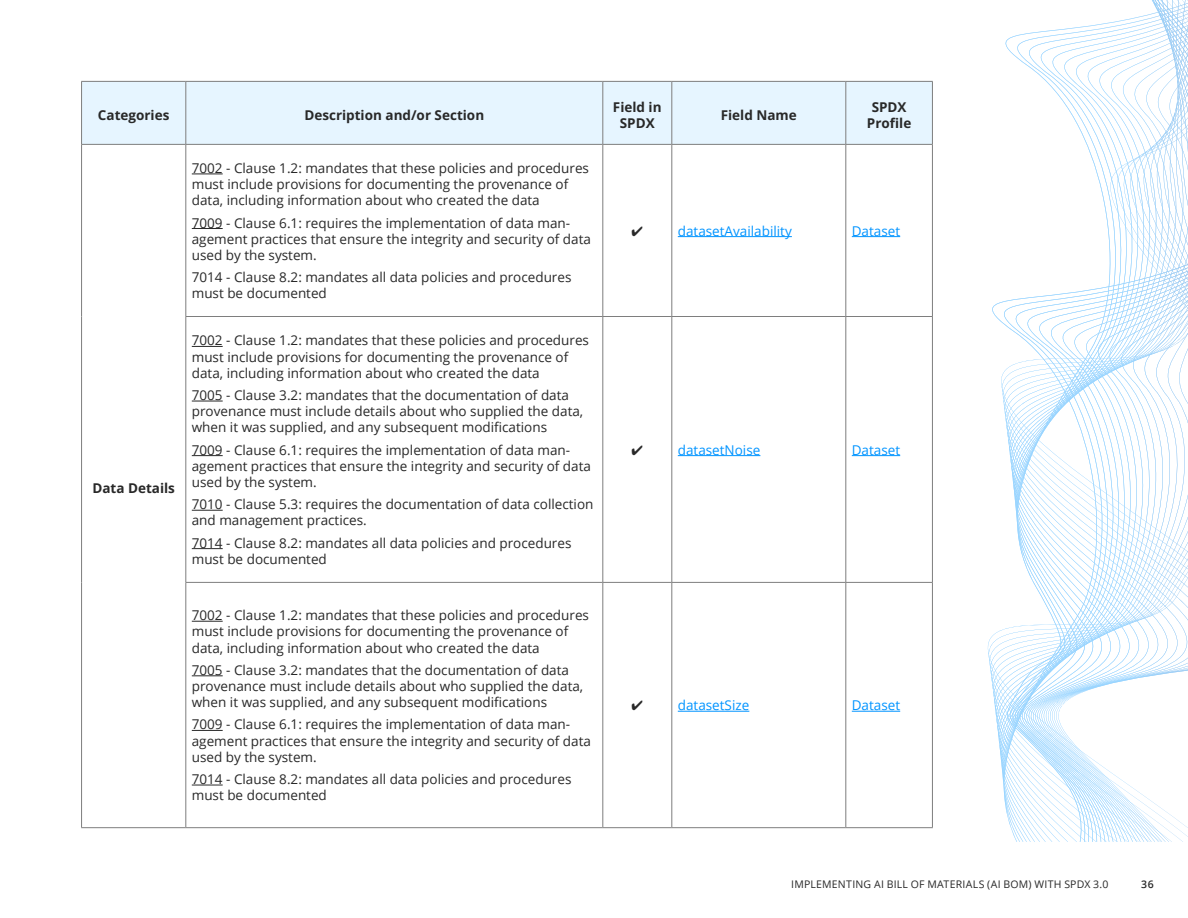
<style>
.page{position:relative;width:1188px;height:918px;background:#fff}
.page>*{position:absolute;margin:0;border:0;box-sizing:border-box;transform-origin:0 0}
.t1{font:13.5px/16.2px "Open Sans";color:#282828}
.t2{font:700 13.5px/16.2px "Open Sans";color:#282828;text-align:center}
.t3{font:13.5px "Open Sans";color:#0094ff}
.t4{font:10.5px "Open Sans";letter-spacing:.025em;color:#282828}
.t5{font:600 10.5px "Open Sans";color:#282828}
</style>
<div class="page">
<div style="left:82px;top:82px;width:850px;height:62px;background:#e6f5ff"></div>
<hr style="left:81px;top:81px;width:105px;height:1px;background:#7e7e7e">
<hr style="left:81px;top:82px;width:1px;height:62px;background:#7e7e7e">
<hr style="left:81px;top:144px;width:105px;height:1px;background:#7e7e7e">
<hr style="left:81px;top:145px;width:1px;height:171px;background:#7e7e7e">
<hr style="left:185px;top:145px;width:1px;height:171px;background:#7e7e7e">
<hr style="left:81px;top:316px;width:1px;height:266px;background:#7e7e7e">
<hr style="left:185px;top:317px;width:1px;height:265px;background:#7e7e7e">
<hr style="left:81px;top:582px;width:1px;height:245px;background:#7e7e7e">
<hr style="left:185px;top:583px;width:1px;height:244px;background:#7e7e7e">
<hr style="left:81px;top:827px;width:105px;height:1px;background:#7e7e7e">
<hr style="left:186px;top:144px;width:417px;height:1px;background:#7e7e7e">
<hr style="left:185px;top:316px;width:418px;height:1px;background:#7e7e7e">
<hr style="left:185px;top:582px;width:418px;height:1px;background:#7e7e7e">
<hr style="left:186px;top:827px;width:417px;height:1px;background:#7e7e7e">
<hr style="left:603px;top:144px;width:69px;height:1px;background:#7e7e7e">
<hr style="left:672px;top:144px;width:174px;height:1px;background:#7e7e7e">
<hr style="left:846px;top:144px;width:87px;height:1px;background:#7e7e7e">
<hr style="left:603px;top:316px;width:69px;height:1px;background:#7e7e7e">
<hr style="left:672px;top:316px;width:174px;height:1px;background:#7e7e7e">
<hr style="left:846px;top:316px;width:87px;height:1px;background:#7e7e7e">
<hr style="left:603px;top:582px;width:69px;height:1px;background:#7e7e7e">
<hr style="left:672px;top:582px;width:174px;height:1px;background:#7e7e7e">
<hr style="left:846px;top:582px;width:87px;height:1px;background:#7e7e7e">
<hr style="left:603px;top:827px;width:69px;height:1px;background:#7e7e7e">
<hr style="left:672px;top:827px;width:174px;height:1px;background:#7e7e7e">
<hr style="left:846px;top:827px;width:87px;height:1px;background:#7e7e7e">
<hr style="left:186px;top:81px;width:417px;height:1px;background:#7e7e7e">
<hr style="left:185px;top:82px;width:1px;height:62px;background:#7e7e7e">
<hr style="left:603px;top:81px;width:69px;height:1px;background:#7e7e7e">
<hr style="left:602px;top:82px;width:1px;height:62px;background:#7e7e7e">
<hr style="left:672px;top:81px;width:174px;height:1px;background:#7e7e7e">
<hr style="left:671px;top:82px;width:1px;height:62px;background:#7e7e7e">
<hr style="left:846px;top:81px;width:87px;height:1px;background:#7e7e7e">
<hr style="left:845px;top:82px;width:1px;height:62px;background:#7e7e7e">
<hr style="left:932px;top:82px;width:1px;height:62px;background:#7e7e7e">
<hr style="left:602px;top:145px;width:1px;height:171px;background:#7e7e7e">
<hr style="left:671px;top:145px;width:1px;height:171px;background:#7e7e7e">
<hr style="left:845px;top:145px;width:1px;height:171px;background:#7e7e7e">
<hr style="left:932px;top:145px;width:1px;height:171px;background:#7e7e7e">
<hr style="left:602px;top:317px;width:1px;height:265px;background:#7e7e7e">
<hr style="left:671px;top:317px;width:1px;height:265px;background:#7e7e7e">
<hr style="left:845px;top:317px;width:1px;height:265px;background:#7e7e7e">
<hr style="left:932px;top:317px;width:1px;height:265px;background:#7e7e7e">
<hr style="left:602px;top:583px;width:1px;height:244px;background:#7e7e7e">
<hr style="left:671px;top:583px;width:1px;height:244px;background:#7e7e7e">
<hr style="left:845px;top:583px;width:1px;height:244px;background:#7e7e7e">
<hr style="left:932px;top:583px;width:1px;height:244px;background:#7e7e7e">
<hr style="left:192px;top:174px;width:31px;height:1px;background:#282828">
<hr style="left:192px;top:228px;width:31px;height:1px;background:#282828">
<hr style="left:678px;top:236px;width:114px;height:1px;background:#0094ff">
<hr style="left:852px;top:236px;width:48px;height:1px;background:#0094ff">
<hr style="left:192px;top:346px;width:31px;height:1px;background:#282828">
<hr style="left:192px;top:401px;width:31px;height:1px;background:#282828">
<hr style="left:192px;top:455px;width:31px;height:1px;background:#282828">
<hr style="left:192px;top:510px;width:31px;height:1px;background:#282828">
<hr style="left:192px;top:548px;width:31px;height:1px;background:#282828">
<hr style="left:678px;top:455px;width:82px;height:1px;background:#0094ff">
<hr style="left:852px;top:455px;width:48px;height:1px;background:#0094ff">
<hr style="left:192px;top:621px;width:31px;height:1px;background:#282828">
<hr style="left:192px;top:675px;width:31px;height:1px;background:#282828">
<hr style="left:192px;top:730px;width:31px;height:1px;background:#282828">
<hr style="left:192px;top:785px;width:31px;height:1px;background:#282828">
<hr style="left:678px;top:711px;width:71px;height:1px;background:#0094ff">
<hr style="left:852px;top:711px;width:48px;height:1px;background:#0094ff">
<svg style="left:987px;top:0;width:198px;height:842px"></svg>
<p class="t2" style="left:98px;top:107px;width:73px">Categories</p>
<p class="t2" style="left:304px;top:107px;width:181px">Description and/or Section</p>
<p class="t2" style="left:613px;top:99px;width:50px">Field in<br>SPDX</p>
<p class="t2" style="left:721px;top:107px;width:78px">Field Name</p>
<p class="t2" style="left:867px;top:99px;width:46px">SPDX<br>Profile</p>
<p class="t2" style="left:92px;top:480px;width:84px">Data Details</p>
<p class="t1" style="left:192px;top:160px;width:399px">7002 - Clause 1.2: mandates that these policies and procedures must include provisions for documenting the provenance of data, including information about who created the data</p>
<p class="t1" style="left:192px;top:214px;width:401px">7009 - Clause 6.1: requires the implementation of data man&shy;agement practices that ensure the integrity and security of data used by the system.</p>
<p class="t1" style="left:192px;top:269px;width:381px">7014 - Clause 8.2: mandates all data policies and procedures must be documented</p>
<p class="t1" style="left:192px;top:332px;width:399px">7002 - Clause 1.2: mandates that these policies and procedures must include provisions for documenting the provenance of data, including information about who created the data</p>
<p class="t1" style="left:192px;top:387px;width:393px">7005 - Clause 3.2: mandates that the documentation of data provenance must include details about who supplied the data, when it was supplied, and any subsequent modifications</p>
<p class="t1" style="left:192px;top:441px;width:401px">7009 - Clause 6.1: requires the implementation of data man&shy;agement practices that ensure the integrity and security of data used by the system.</p>
<p class="t1" style="left:192px;top:496px;width:403px">7010 - Clause 5.3: requires the documentation of data collection and management practices.</p>
<p class="t1" style="left:192px;top:534px;width:381px">7014 - Clause 8.2: mandates all data policies and procedures must be documented</p>
<p class="t1" style="left:192px;top:607px;width:399px">7002 - Clause 1.2: mandates that these policies and procedures must include provisions for documenting the provenance of data, including information about who created the data</p>
<p class="t1" style="left:192px;top:661px;width:393px">7005 - Clause 3.2: mandates that the documentation of data provenance must include details about who supplied the data, when it was supplied, and any subsequent modifications</p>
<p class="t1" style="left:192px;top:716px;width:401px">7009 - Clause 6.1: requires the implementation of data man&shy;agement practices that ensure the integrity and security of data used by the system.</p>
<p class="t1" style="left:192px;top:771px;width:381px">7014 - Clause 8.2: mandates all data policies and procedures must be documented</p>
<p class="t3" style="left:678px;top:221px;width:116px">datasetAvailability</p>
<p class="t3" style="left:852px;top:221px;width:50px">Dataset</p>
<p class="t3" style="left:678px;top:440px;width:84px">datasetNoise</p>
<p class="t3" style="left:852px;top:440px;width:50px">Dataset</p>
<p class="t3" style="left:678px;top:696px;width:73px">datasetSize</p>
<p class="t3" style="left:852px;top:696px;width:50px">Dataset</p>
<p class="t4" style="left:791px;top:877px;width:319px">IMPLEMENTING AI BILL OF MATERIALS (AI BOM) WITH SPDX 3.0</p>
<p class="t5" style="left:1141px;top:877px;width:14px">36</p>
</div>
